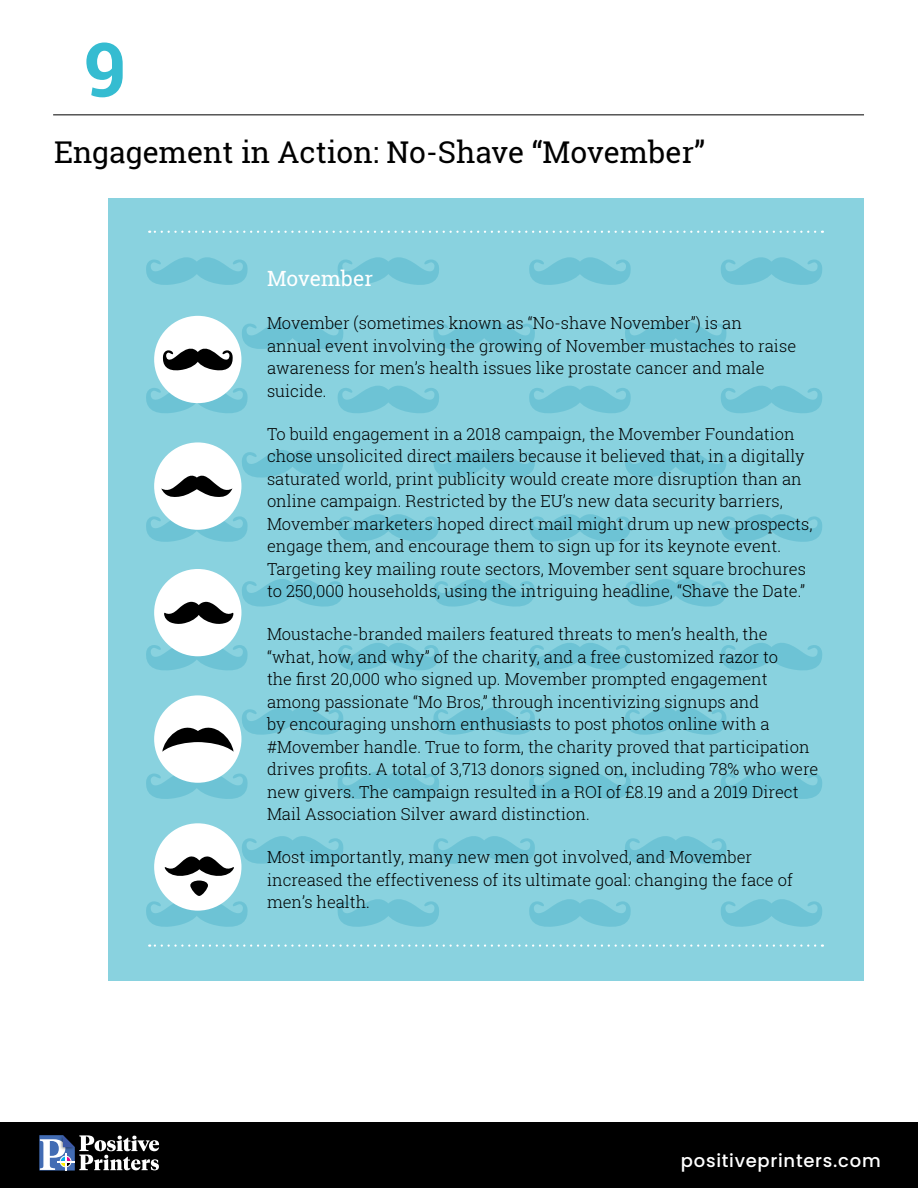
<style>
.page{position:relative;width:918px;height:1188px;background:#fff}
.page>*{position:absolute;margin:0;border:0;box-sizing:border-box;transform-origin:0 0}
.t1{font:700 75px "Roboto Slab";color:#35bcd1}
.t2{font:30px "Roboto Slab";color:#000}
.t3{font:21px "Roboto Slab";color:#fff}
.t4{font:500 18px "Poppins";letter-spacing:.04em;color:#fff}
.t5{font:300 16.5px/22.5px "Roboto Slab";color:#000}
</style>
<div class="page">
<div style="left:0;top:1122px;width:918px;height:66px;background:#000"></div>
<svg style="left:39px;top:1135px;width:120px;height:36px"></svg>
<div style="left:60px;top:1156px;width:11px;height:11px;border:1px solid #fff;border-radius:50%"></div>
<div style="left:108px;top:198px;width:756px;height:783px;background:#89d2df"></div>
<svg style="left:242px;top:321px;width:101px;height:28px"></svg>
<svg style="left:433px;top:321px;width:102px;height:28px"></svg>
<svg style="left:625px;top:321px;width:102px;height:28px"></svg>
<svg style="left:146px;top:378px;width:102px;height:35px"></svg>
<svg style="left:337px;top:386px;width:102px;height:27px"></svg>
<svg style="left:529px;top:386px;width:102px;height:27px"></svg>
<svg style="left:721px;top:386px;width:101px;height:27px"></svg>
<svg style="left:242px;top:450px;width:101px;height:28px"></svg>
<svg style="left:433px;top:450px;width:102px;height:28px"></svg>
<svg style="left:625px;top:450px;width:102px;height:28px"></svg>
<svg style="left:146px;top:257px;width:102px;height:28px"></svg>
<svg style="left:337px;top:257px;width:102px;height:28px"></svg>
<svg style="left:529px;top:257px;width:102px;height:28px"></svg>
<svg style="left:721px;top:257px;width:101px;height:28px"></svg>
<svg style="left:241px;top:579px;width:102px;height:29px"></svg>
<svg style="left:433px;top:579px;width:102px;height:28px"></svg>
<svg style="left:625px;top:579px;width:102px;height:28px"></svg>
<svg style="left:146px;top:507px;width:102px;height:35px"></svg>
<svg style="left:337px;top:514px;width:102px;height:28px"></svg>
<svg style="left:529px;top:514px;width:102px;height:28px"></svg>
<svg style="left:721px;top:514px;width:101px;height:28px"></svg>
<svg style="left:146px;top:635px;width:102px;height:36px"></svg>
<svg style="left:337px;top:643px;width:102px;height:28px"></svg>
<svg style="left:529px;top:643px;width:102px;height:28px"></svg>
<svg style="left:721px;top:643px;width:101px;height:28px"></svg>
<svg style="left:241px;top:707px;width:102px;height:30px"></svg>
<svg style="left:433px;top:707px;width:102px;height:28px"></svg>
<svg style="left:625px;top:707px;width:102px;height:28px"></svg>
<svg style="left:146px;top:764px;width:102px;height:35px"></svg>
<svg style="left:337px;top:771px;width:102px;height:28px"></svg>
<svg style="left:529px;top:771px;width:102px;height:28px"></svg>
<svg style="left:721px;top:771px;width:101px;height:28px"></svg>
<hr style="left:53px;top:114px;width:811px;height:1px;background:#000">
<svg style="left:149px;top:944px;width:666px;height:3px"></svg>
<svg style="left:149px;top:231px;width:666px;height:2px"></svg>
<div style="left:154px;top:316px;width:87px;height:87px;background:#fff;border-radius:50%"></div>
<svg style="left:162px;top:348px;width:71px;height:23px"></svg>
<div style="left:154px;top:442px;width:87px;height:88px;background:#fff;border-radius:50%"></div>
<svg style="left:161px;top:475px;width:71px;height:22px"></svg>
<div style="left:154px;top:569px;width:87px;height:87px;background:#fff;border-radius:50%"></div>
<svg style="left:164px;top:602px;width:69px;height:22px"></svg>
<div style="left:154px;top:695px;width:87px;height:88px;background:#fff;border-radius:50%"></div>
<svg style="left:162px;top:727px;width:72px;height:25px"></svg>
<div style="left:154px;top:823px;width:87px;height:88px;background:#fff;border-radius:50%"></div>
<svg style="left:146px;top:829px;width:676px;height:98px"></svg>
<h1 class="t1" style="left:84px;top:18px;width:43px">9</h1>
<h2 class="t2" style="left:54px;top:132px;width:653px">Engagement in Action: No-Shave “Movember”</h2>
<p class="t3" style="left:267px;top:264px;width:108px">Movember</p>
<p class="t5" style="left:267px;top:312px;width:531px">Movember (sometimes known as “No-shave November”) is an annual event involving the growing of November mustaches to raise awareness for men’s health issues like prostate cancer and male suicide.</p>
<p class="t5" style="left:267px;top:422px;width:547px">To build engagement in a 2018 campaign, the Movember Foundation chose unsolicited direct mailers because it believed that, in a digitally saturated world, print publicity would create more disruption than an online campaign. Restricted by the EU’s new data security barriers, Movember marketers hoped direct mail might drum up new prospects, engage them, and encourage them to sign up for its keynote event.<br>Targeting key mailing route sectors, Movember sent square brochures to 250,000 households, using the intriguing headline, “Shave the Date.”</p>
<p class="t5" style="left:267px;top:623px;width:553px">Moustache-branded mailers featured threats to men’s health, the “what, how, and why” of the charity, and a free customized razor to<br>the first 20,000 who signed up. Movember prompted engagement among passionate “Mo Bros,” through incentivizing signups and<br>by encouraging unshorn enthusiasts to post photos online with a #Movember handle. True to form, the charity proved that participation drives profits. A total of 3,713 donors signed on, including 78% who were new givers. The campaign resulted in a ROI of £8.19 and a 2019 Direct Mail Association Silver award distinction.</p>
<p class="t5" style="left:267px;top:846px;width:527px">Most importantly, many new men got involved, and Movember increased the effectiveness of its ultimate goal: changing the face of men’s health.</p>
<p class="t4" style="left:681px;top:1151px;width:201px">positiveprinters.com</p>
</div>
